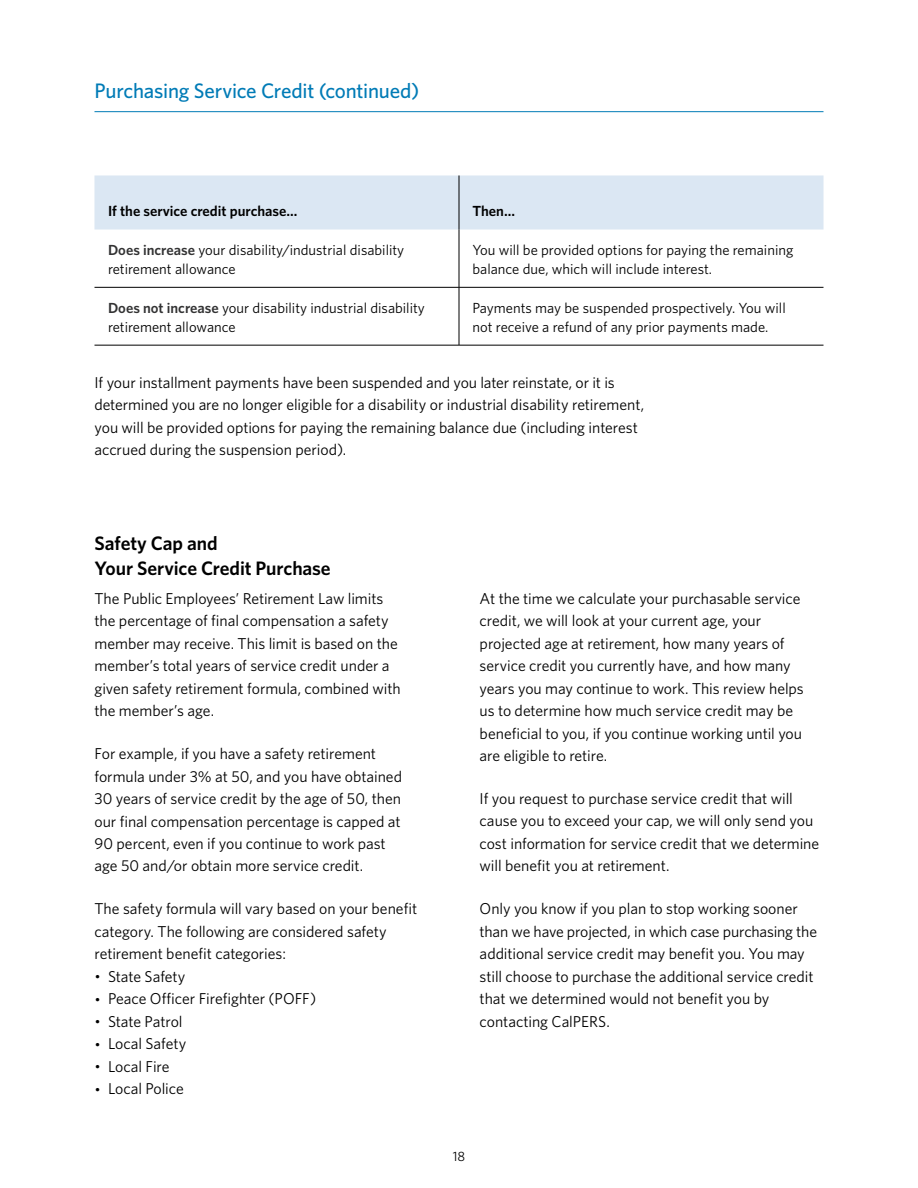
<style>
.page{position:relative;width:918px;height:1188px;background:#fff}
.page>*{position:absolute;margin:0;border:0;box-sizing:border-box;transform-origin:0 0}
.t1{font:500 21px "Whitney";letter-spacing:-.01em;color:#007bb6}
.t2{font:600 19.5px/24px "Whitney";letter-spacing:-.005em;color:#000}
.t3{font:15.75px/22.5px "Whitney";letter-spacing:-.005em;color:#000}
.t4{font:14.7px/19.2px "Whitney";color:#000}
.t5{font:600 14.7px "Whitney";color:#000}
.t6{font:13.5px "Whitney";color:#000}
.s1{font-weight:600;color:#333334}
.s2{font-family:"Trebuchet MS";font-size:12px}
</style>
<div class="page">
<div style="left:94px;top:176px;width:730px;height:54px;background:#dbe7f3"></div>
<hr style="left:459px;top:176px;width:1px;height:54px;background:#000">
<hr style="left:459px;top:229px;width:1px;height:58px;background:#000">
<hr style="left:94px;top:287px;width:365px;height:1px;background:#000">
<hr style="left:459px;top:287px;width:365px;height:1px;background:#000">
<hr style="left:459px;top:288px;width:1px;height:57px;background:#000">
<hr style="left:94px;top:345px;width:365px;height:1px;background:#000">
<hr style="left:459px;top:345px;width:365px;height:1px;background:#000">
<hr style="left:94px;top:111px;width:730px;height:1px;background:#007bb6">
<h1 class="t1" style="left:94px;top:77px;width:327px">Purchasing Service Credit (continued)</h1>
<h4 class="t5" style="left:108px;top:201px;width:191px">If the service credit purchase…</h4>
<h4 class="t5" style="left:472px;top:201px;width:44px">Then…</h4>
<p class="t4" style="left:108px;top:240px;width:298px"><span class="s1">Does increase</span> your disability/industrial disability retirement allowance</p>
<p class="t4" style="left:472px;top:240px;width:322px">You will be provided options for paying the remaining balance due, which will include interest .</p>
<p class="t4" style="left:108px;top:297px;width:318px"><span class="s1">Does not increase</span> your disability industrial disability retirement allowance</p>
<p class="t4" style="left:472px;top:297px;width:315px">Payments may be suspended prospectively . You will not receive a refund of any prior payments made .</p>
<p class="t3" style="left:94px;top:370px;width:551px">If your installment payments have been suspended and you later reinstate, or it is determined you are no longer eligible for a disability or industrial disability retirement, you will be provided options for paying the remaining balance due (including interest accrued during the suspension period) .</p>
<h3 class="t2" style="left:94px;top:531px;width:238px">Safety Cap and<br>Your Service Credit Purchase</h3>
<p class="t3" style="left:94px;top:587px;width:308px">The Public Employees’ Retirement Law limits the percentage of final compensation a safety member may receive . This limit is based on the member’s total years of service credit under a given safety retirement formula, combined with the member’s age .</p>
<p class="t3" style="left:94px;top:742px;width:309px">For example, if you have a safety retirement formula under 3% at 50, and you have obtained 30 years of service credit by the age of 50, then our final compensation percentage is capped at 90 percent, even if you continue to work past age 50 and/or obtain more service credit .</p>
<p class="t3" style="left:94px;top:897px;width:324px">The safety formula will vary based on your benefit category . The following are considered safety retirement benefit categories:</p>
<p class="t3" style="left:94px;top:965px;width:92px"><span class="s2">•</span> State Safety</p>
<p class="t3" style="left:94px;top:987px;width:223px"><span class="s2">•</span> Peace Officer Firefighter (POFF)</p>
<p class="t3" style="left:94px;top:1010px;width:90px"><span class="s2">•</span> State Patrol</p>
<p class="t3" style="left:94px;top:1032px;width:93px"><span class="s2">•</span> Local Safety</p>
<p class="t3" style="left:94px;top:1055px;width:77px"><span class="s2">•</span> Local Fire</p>
<p class="t3" style="left:94px;top:1077px;width:91px"><span class="s2">•</span> Local Police</p>
<p class="t3" style="left:480px;top:587px;width:326px">At the time we calculate your purchasable service credit, we will look at your current age, your projected age at retirement, how many years of service credit you currently have, and how many years you may continue to work . This review helps us to determine how much service credit may be beneficial to you, if you continue working until you are eligible to retire .</p>
<p class="t3" style="left:480px;top:787px;width:341px">If you request to purchase service credit that will cause you to exceed your cap, we will only send you cost information for service credit that we determine will benefit you at retirement .</p>
<p class="t3" style="left:480px;top:897px;width:339px">Only you know if you plan to stop working sooner than we have projected, in which case purchasing the additional service credit may benefit you . You may still choose to purchase the additional service credit that we determined would not benefit you by contacting CalPERS .</p>
<p class="t6" style="left:453px;top:1147px;width:14px">18</p>
</div>
